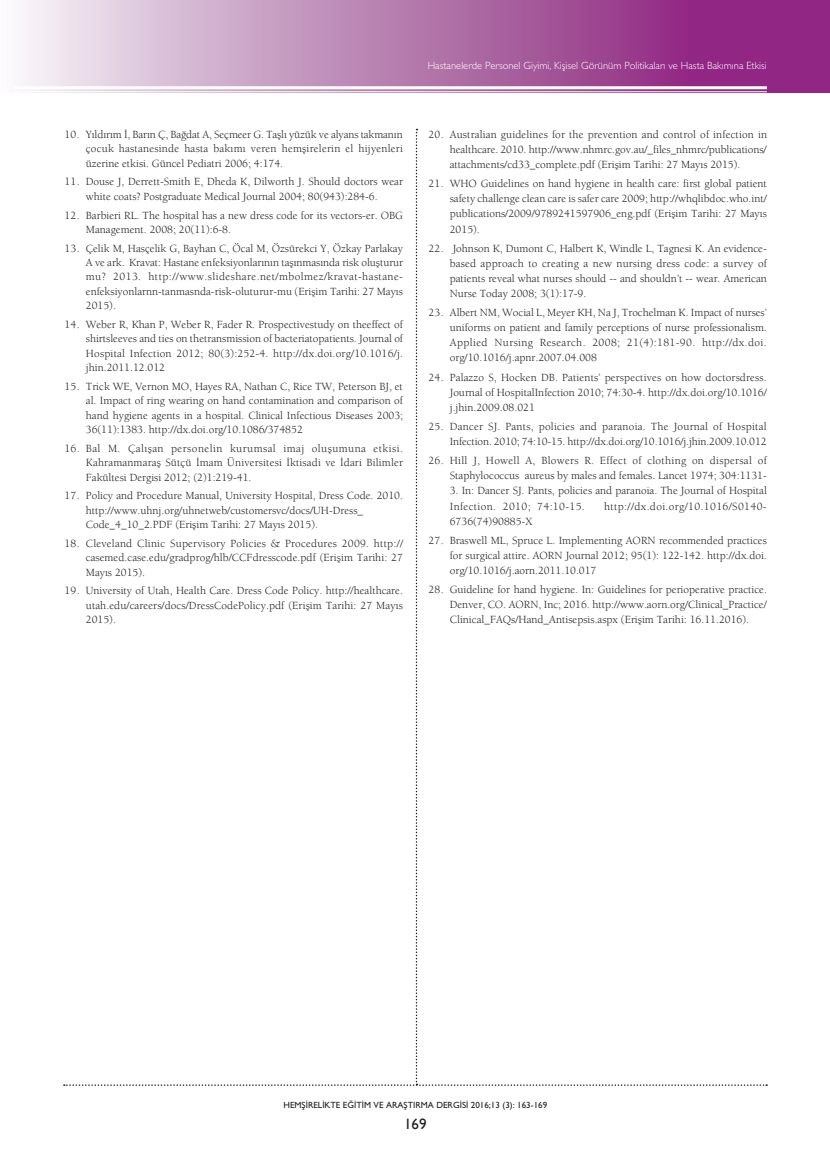
<style>
.page{position:relative;width:830px;height:1149px;background:#fff}
.page>*{position:absolute;margin:0;border:0;box-sizing:border-box;transform-origin:0 0}
.t1{font:15px "Gill Sans";color:#231f20}
.t2{font:11.25px/14.4px "Berkeley Book Tr";color:#231f20;text-align:justify}
.t3{font:11.25px/15px "Berkeley Book Tr";letter-spacing:.02em;color:#231f20;text-align:right}
.t4{font:11.25px "Berkeley Book Tr";letter-spacing:.03em;color:#231f20}
.t5{font:10.5px "Gill Sans Light Tr";color:#fff}
.t6{font:9px "Gill Sans Normal Tr";color:#231f20}
</style>
<div class="page">
<svg style="left:23px;top:0;width:806px;height:92px;background:#b679af"></svg>
<hr style="left:14px;top:86px;width:752px;height:3px;background:#fff">
<hr style="left:14px;top:91px;width:752px;height:1px;background:#fff">
<p class="t2" style="left:86px;top:127px;width:318px;text-indent:-21px">10 . Yıldırım İ, Barın Ç, Bağdat A, Seçmeer G. Taşlı yüzük ve alyans takmanın çocuk hastanesinde hasta bakımı veren hemşirelerin el hijyenleri üzerine etkisi. Güncel Pediatri 2006; 4:174.</p>
<p class="t2" style="left:65px;top:174px;width:340px;text-align:center">11 . Douse J, Derrett-Smith E, Dheda K, Dilworth J. Should doctors wear white coats? Postgraduate Medical Journal 2004; 80(943):284-6.</p>
<p class="t2" style="left:86px;top:207px;width:318px;text-indent:-21px">12 . Barbieri RL. The hospital has a new dress code for its vectors-er. OBG<br>Management. 2008; 20(11):6-8.</p>
<p class="t2" style="left:86px;top:241px;width:319px;text-indent:-21px">13 . Çelik M, Hasçelik G, Bayhan C, Öcal M, Özsürekci Y, Özkay Parlakay A ve ark. Kravat: Hastane enfeksiyonlarının taşınmasında risk oluşturur mu? 2013. http://www.slideshare.net/mbolmez/kravat-hastane&shy;enfeksiyonlarnn-tanmasnda-risk-oluturur-mu (Erişim Tarihi: 27 Mayıs 2015).</p>
<p class="t2" style="left:86px;top:317px;width:318px;text-indent:-21px">14 . Weber R, Khan P, Weber R, Fader R. Prospectivestudy on theeffect of shirtsleeves and ties on thetransmission of bacteriatopatients. Journal of Hospital Infection 2012; 80(3):252-4. http://dx.doi.org/10.1016/j. jhin.2011.12.012</p>
<p class="t2" style="left:86px;top:379px;width:319px;text-indent:-21px">15 . Trick WE, Vernon MO, Hayes RA, Nathan C, Rice TW, Peterson BJ, et al. Impact of ring wearing on hand contamination and comparison of hand hygiene agents in a hospital. Clinical Infectious Diseases 2003; 36(11):1383. http://dx.doi.org/10.1086/374852</p>
<p class="t2" style="left:86px;top:440px;width:318px;text-indent:-21px">16 . Bal M. Çalışan personelin kurumsal imaj oluşumuna etkisi.<br>Kahramanmaraş Sütçü İmam Üniversitesi İktisadi ve İdari Bilimler Fakültesi Dergisi 2012; (2)1:219-41.</p>
<p class="t2" style="left:86px;top:488px;width:318px;text-align:left;text-indent:-21px">17 . Policy and Procedure Manual, University Hospital, Dress Code. 2010. http://www.uhnj.org/uhnetweb/customersvc/docs/UH-Dress_<br>Code_4_10_2.PDF (Erişim Tarihi: 27 Mayıs 2015).</p>
<p class="t2" style="left:86px;top:535px;width:318px;text-indent:-21px">18 . Cleveland Clinic Supervisory Policies &amp; Procedures 2009. http:// casemed.case.edu/gradprog/hlb/CCFdresscode.pdf (Erişim Tarihi: 27<br>Mayıs 2015).</p>
<p class="t2" style="left:86px;top:583px;width:318px;text-indent:-21px">19 . University of Utah, Health Care. Dress Code Policy. http://healthcare. utah.edu/careers/docs/DressCodePolicy.pdf (Erişim Tarihi: 27 Mayıs 2015).</p>
<p class="t5" style="left:427px;top:60px;width:340px">Hastanelerde Personel Giyimi, Kişisel Görünüm Politikaları ve Hasta Bakımına Etkisi</p>
<p class="t2" style="left:449px;top:127px;width:318px;line-height:15px;text-indent:-21px">20 . Australian guidelines for the prevention and control of infection in healthcare. 2010. http://www.nhmrc.gov.au/_files_nhmrc/publications/ attachments/cd33_complete.pdf (Erişim Tarihi: 27 Mayıs 2015).</p>
<p class="t2" style="left:449px;top:176px;width:318px;line-height:15px;text-indent:-21px">21 . WHO Guidelines on hand hygiene in health care: first global patient safety challenge clean care is safer care 2009; http://whqlibdoc.who.int/ publications/2009/9789241597906_eng.pdf (Erişim Tarihi: 27 Mayıs 2015).</p>
<p class="t2" style="left:449px;top:240px;width:318px;line-height:15px;text-indent:-21px">22 . Johnson K, Dumont C, Halbert K, Windle L, Tagnesi K. An evidence&shy;based approach to creating a new nursing dress code: a survey of patients reveal what nurses should -- and shouldn’t -- wear. American Nurse Today 2008; 3(1):17-9.</p>
<p class="t2" style="left:449px;top:305px;width:318px;line-height:15px;text-indent:-21px">23 . Albert NM, Wocial L, Meyer KH, Na J, Trochelman K. Impact of nurses’ uniforms on patient and family perceptions of nurse professionalism.<br>Applied Nursing Research. 2008; 21(4):181-90. http://dx.doi. org/10.1016/j.apnr.2007.04.008</p>
<p class="t2" style="left:449px;top:369px;width:318px;line-height:15px;text-indent:-21px">24 . Palazzo S, Hocken DB. Patients’ perspectives on how doctorsdress.<br>Journal of HospitalInfection 2010; 74:30-4. http://dx.doi.org/10.1016/ j.jhin.2009.08.021</p>
<p class="t3" style="left:428px;top:418px;width:339px">25 . Dancer SJ. Pants, policies and paranoia. The Journal of Hospital<br>Infection. 2010; 74:10-15. http://dx.doi.org/10.1016/j.jhin.2009.10.012</p>
<p class="t2" style="left:428px;top:453px;width:339px;line-height:15px;text-align:right">26 . Hill J, Howell A, Blowers R. Effect of clothing on dispersal of<br>Staphylococcus aureus by males and females. Lancet 1974; 304:1131-</p>
<p class="t2" style="left:449px;top:483px;width:318px;line-height:15px">3. In: Dancer SJ. Pants, policies and paranoia. The Journal of Hospital<br>Infection. 2010; 74:10-15.</p>
<p class="t4" style="left:603px;top:499px;width:164px">http://dx.doi.org/10.1016/S0140-</p>
<p class="t2" style="left:428px;top:511px;width:340px;line-height:19.4px;text-indent:21px">6736(74)90885-X<br>27 . Braswell ML, Spruce L. Implementing AORN recommended practices</p>
<p class="t2" style="left:449px;top:547px;width:318px;line-height:15px">for surgical attire. AORN Journal 2012; 95(1): 122-142. http://dx.doi. org/10.1016/j.aorn.2011.10.017</p>
<p class="t2" style="left:449px;top:582px;width:318px;line-height:15px;text-indent:-21px">28 . Guideline for hand hygiene. In: Guidelines for perioperative practice.<br>Denver, CO. AORN, Inc; 2016. http://www.aorn.org/Clinical_Practice/ Clinical_FAQs/Hand_Antisepsis.aspx (Erişim Tarihi: 16.11.2016).</p>
<p class="t6" style="left:283px;top:1099px;width:265px">HEMŞİRELİKTE EĞİTİM VE ARAŞTIRMA DERGİSİ 2016;13 (3): 163-169</p>
<h1 class="t1" style="left:404px;top:1114px;width:24px">169</h1>
</div>
